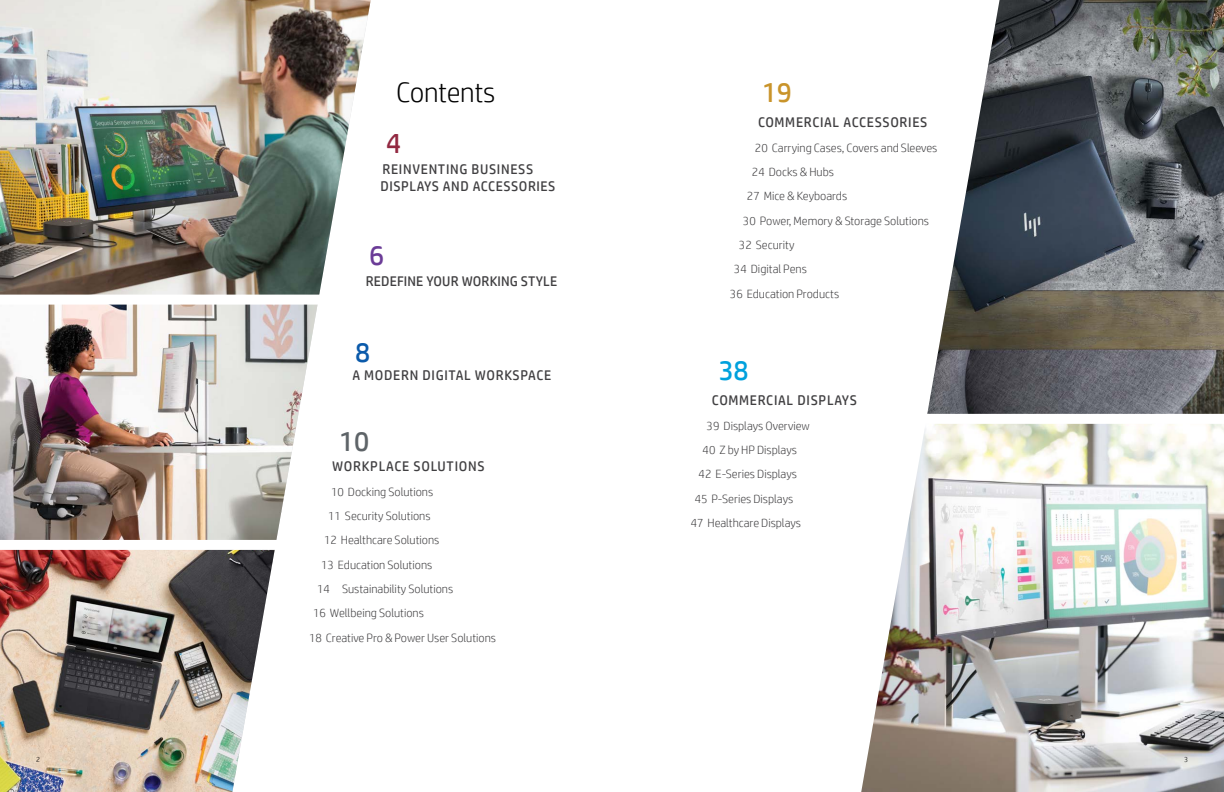
<style>
.page{position:relative;width:1224px;height:792px;background:#fff}
.page>*{position:absolute;margin:0;border:0;box-sizing:border-box;transform-origin:0 0}
.t1{font:300 28.3px "HP Simplified";letter-spacing:-.01em;color:#000}
.t2{font:28.3px "HP Simplified";color:#00a1dd}
.t3{font:28.3px "HP Simplified";color:#c9942b}
.t4{font:28.3px "HP Simplified";color:#5e6468}
.t5{font:28.3px "HP Simplified";color:#922941}
.t6{font:28.3px "HP Simplified";color:#6b3c97}
.t7{font:28.3px "HP Simplified";color:#0b5aaa}
.t8{font:14px/16.8px "HP Simplified";letter-spacing:.05em;color:#414042}
.t9{font:14px "HP Simplified";letter-spacing:.01em;color:#414042}
.t10{font:300 12px "HP Simplified";color:#414042}
.t11{font:300 7.4px "HP Simplified";color:#000}
</style>
<div class="page">
<img style="left:0;top:0;width:371px;height:295px">
<img style="left:0;top:305px;width:318px;height:235px">
<img style="left:0;top:550px;width:275px;height:242px">
<img style="left:861px;top:424px;width:363px;height:368px">
<img style="left:927px;top:0;width:297px;height:414px">
<h1 class="t1" style="left:396px;top:74px;width:101px">Contents</h1>
<h1 class="t5" style="left:386px;top:125px;width:17px">4</h1>
<p class="t8" style="left:380px;top:161px;width:177px">REINVENTING BUSINESS<br>DISPLAYS AND ACCESSORIES</p>
<h1 class="t6" style="left:369px;top:237px;width:17px">6</h1>
<p class="t9" style="left:366px;top:272px;width:193px">REDEFINE YOUR WORKING STYLE</p>
<h1 class="t7" style="left:355px;top:334px;width:17px">8</h1>
<p class="t8" style="left:352px;top:367px;width:201px">A MODERN DIGITAL WORKSPACE</p>
<h1 class="t4" style="left:339px;top:423px;width:32px">10</h1>
<p class="t8" style="left:332px;top:458px;width:154px">WORKPLACE SOLUTIONS</p>
<p class="t10" style="left:331px;top:484px;width:104px">10 Docking Solutions</p>
<p class="t10" style="left:328px;top:508px;width:104px">11 Security Solutions</p>
<p class="t10" style="left:324px;top:532px;width:117px">12 Healthcare Solutions</p>
<p class="t10" style="left:321px;top:557px;width:113px">13 Education Solutions</p>
<p class="t10" style="left:317px;top:581px;width:138px">14 Sustainability Solutions</p>
<p class="t10" style="left:313px;top:605px;width:112px">16 Wellbeing Solutions</p>
<p class="t10" style="left:309px;top:630px;width:189px">18 Creative Pro &amp; Power User Solutions</p>
<h1 class="t3" style="left:762px;top:74px;width:32px">19</h1>
<p class="t8" style="left:758px;top:114px;width:171px">COMMERCIAL ACCESSORIES</p>
<p class="t10" style="left:755px;top:140px;width:184px">20 Carrying Cases, Covers and Sleeves</p>
<p class="t10" style="left:752px;top:164px;width:84px">24 Docks &amp; Hubs</p>
<p class="t10" style="left:747px;top:188px;width:102px">27 Mice &amp; Keyboards</p>
<p class="t10" style="left:743px;top:213px;width:188px">30 Power, Memory &amp; Storage Solutions</p>
<p class="t10" style="left:739px;top:237px;width:57px">32 Security</p>
<p class="t10" style="left:734px;top:261px;width:74px">34 Digital Pens</p>
<p class="t10" style="left:730px;top:286px;width:111px">36 Education Products</p>
<h1 class="t2" style="left:719px;top:352px;width:32px">38</h1>
<p class="t8" style="left:712px;top:391px;width:147px">COMMERCIAL DISPLAYS</p>
<p class="t10" style="left:707px;top:418px;width:105px">39 Displays Overview</p>
<p class="t10" style="left:703px;top:442px;width:96px">40 Z by HP Displays</p>
<p class="t10" style="left:699px;top:466px;width:100px">42 E-Series Displays</p>
<p class="t10" style="left:695px;top:491px;width:100px">45 P-Series Displays</p>
<p class="t10" style="left:691px;top:515px;width:112px">47 Healthcare Displays</p>
<p class="t11" style="left:36px;top:755px;width:5px">2</p>
<p class="t11" style="left:1184px;top:755px;width:5px">3</p>
</div>
